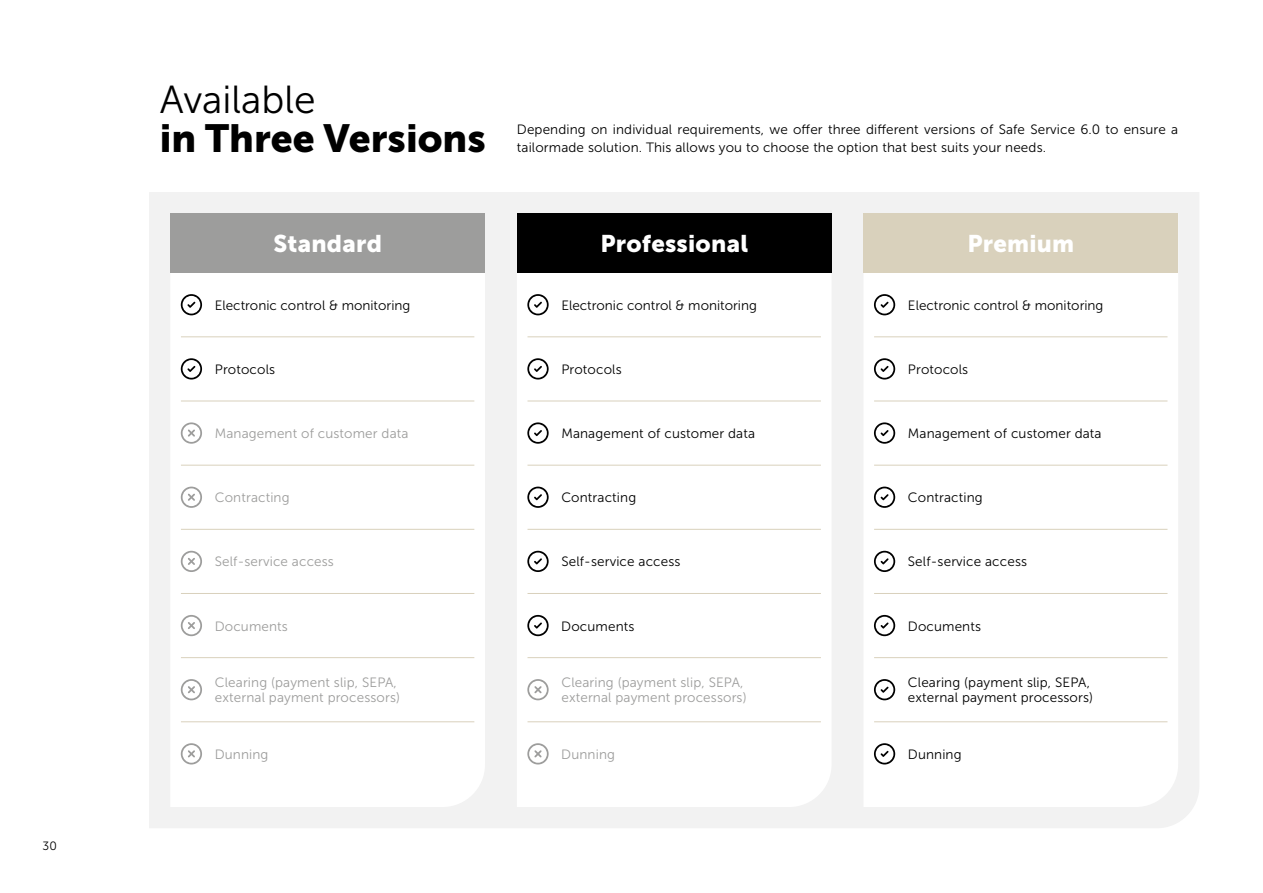
<style>
.page{position:relative;width:1263px;height:893px;background:#fff}
.page>*{position:absolute;margin:0;border:0;box-sizing:border-box;transform-origin:0 0}
.t1{font:39px "Museo Sans 900";color:#000}
.t2{font:39px "Museo Sans 300";color:#000}
.t3{font:24px "Museo Sans 900";letter-spacing:.01em;color:#fff}
.t4{font:13.5px/18px "Museo Sans 300";letter-spacing:.01em;color:#000}
.t5{font:13.5px/15px "Museo Sans 300";letter-spacing:.01em;color:#9d9d9c}
.t6{font:12px "Museo Sans 300";color:#000}
</style>
<div class="page">
<div style="left:149px;top:192px;width:1050px;height:636px;background:#f2f2f2"></div>
<svg style="left:170px;top:273px;width:315px;height:534px"></svg>
<svg style="left:517px;top:273px;width:314px;height:534px"></svg>
<svg style="left:863px;top:273px;width:315px;height:534px"></svg>
<div style="left:170px;top:213px;width:315px;height:60px;background:#9d9d9c"></div>
<div style="left:517px;top:213px;width:314px;height:60px;background:#000"></div>
<div style="left:863px;top:213px;width:315px;height:60px;background:#d9d1bc"></div>
<svg style="left:181px;top:294px;width:21px;height:21px"></svg>
<svg style="left:527px;top:294px;width:22px;height:21px"></svg>
<svg style="left:874px;top:294px;width:21px;height:21px"></svg>
<svg style="left:527px;top:358px;width:22px;height:22px"></svg>
<svg style="left:527px;top:422px;width:22px;height:22px"></svg>
<svg style="left:527px;top:487px;width:22px;height:21px"></svg>
<svg style="left:527px;top:551px;width:22px;height:21px"></svg>
<svg style="left:527px;top:615px;width:22px;height:21px"></svg>
<svg style="left:874px;top:358px;width:21px;height:22px"></svg>
<svg style="left:874px;top:422px;width:21px;height:22px"></svg>
<svg style="left:874px;top:487px;width:21px;height:21px"></svg>
<svg style="left:874px;top:551px;width:21px;height:21px"></svg>
<svg style="left:874px;top:615px;width:21px;height:21px"></svg>
<svg style="left:874px;top:679px;width:21px;height:21px"></svg>
<svg style="left:874px;top:743px;width:21px;height:21px"></svg>
<svg style="left:181px;top:422px;width:21px;height:22px"></svg>
<svg style="left:181px;top:487px;width:21px;height:21px"></svg>
<svg style="left:181px;top:551px;width:21px;height:21px"></svg>
<svg style="left:181px;top:615px;width:21px;height:21px"></svg>
<svg style="left:181px;top:679px;width:21px;height:21px"></svg>
<svg style="left:527px;top:679px;width:22px;height:21px"></svg>
<svg style="left:181px;top:743px;width:21px;height:21px"></svg>
<svg style="left:527px;top:743px;width:22px;height:21px"></svg>
<hr style="left:181px;top:337px;width:293px;height:1px;background:#d9d1bc">
<hr style="left:527px;top:337px;width:294px;height:1px;background:#d9d1bc">
<hr style="left:874px;top:337px;width:293px;height:1px;background:#d9d1bc">
<hr style="left:181px;top:401px;width:293px;height:1px;background:#d9d1bc">
<hr style="left:527px;top:401px;width:294px;height:1px;background:#d9d1bc">
<hr style="left:874px;top:401px;width:293px;height:1px;background:#d9d1bc">
<hr style="left:181px;top:465px;width:293px;height:1px;background:#d9d1bc">
<hr style="left:527px;top:465px;width:294px;height:1px;background:#d9d1bc">
<hr style="left:874px;top:465px;width:293px;height:1px;background:#d9d1bc">
<hr style="left:181px;top:529px;width:293px;height:1px;background:#d9d1bc">
<hr style="left:527px;top:529px;width:294px;height:1px;background:#d9d1bc">
<hr style="left:874px;top:529px;width:293px;height:1px;background:#d9d1bc">
<hr style="left:181px;top:593px;width:293px;height:1px;background:#d9d1bc">
<hr style="left:527px;top:593px;width:294px;height:1px;background:#d9d1bc">
<hr style="left:874px;top:593px;width:293px;height:1px;background:#d9d1bc">
<hr style="left:181px;top:657px;width:293px;height:1px;background:#d9d1bc">
<hr style="left:527px;top:657px;width:294px;height:1px;background:#d9d1bc">
<hr style="left:874px;top:657px;width:293px;height:1px;background:#d9d1bc">
<hr style="left:181px;top:721px;width:293px;height:1px;background:#d9d1bc">
<hr style="left:527px;top:721px;width:294px;height:1px;background:#d9d1bc">
<hr style="left:874px;top:721px;width:293px;height:1px;background:#d9d1bc">
<svg style="left:181px;top:358px;width:21px;height:22px"></svg>
<p class="t6" style="left:43px;top:840px;width:16px">30</p>
<h1 class="t2" style="left:160px;top:79px;width:157px">Available</h1>
<h1 class="t1" style="left:160px;top:117px;width:328px">in Three Versions</h1>
<p class="t4" style="left:517px;top:121px;width:663px">Depending on individual requirements, we offer three different versions of Safe Service 6.0 to ensure a tailormade solution. This allows you to choose the option that best suits your needs.</p>
<h2 class="t3" style="left:273px;top:230px;width:110px">Standard</h2>
<h2 class="t3" style="left:600px;top:230px;width:149px">Professional</h2>
<h2 class="t3" style="left:967px;top:230px;width:108px">Premium</h2>
<p class="t4" style="left:215px;top:296px;width:197px">Electronic control &amp; monitoring</p>
<p class="t4" style="left:561px;top:296px;width:197px">Electronic control &amp; monitoring</p>
<p class="t4" style="left:908px;top:296px;width:197px">Electronic control &amp; monitoring</p>
<p class="t4" style="left:215px;top:360px;width:62px">Protocols</p>
<p class="t4" style="left:561px;top:360px;width:62px">Protocols</p>
<p class="t4" style="left:908px;top:360px;width:62px">Protocols</p>
<p class="t5" style="left:215px;top:426px;width:195px">Management of customer data</p>
<p class="t4" style="left:561px;top:425px;width:195px">Management of customer data</p>
<p class="t4" style="left:908px;top:425px;width:195px">Management of customer data</p>
<p class="t5" style="left:215px;top:490px;width:76px">Contracting</p>
<p class="t4" style="left:561px;top:489px;width:76px">Contracting</p>
<p class="t4" style="left:908px;top:489px;width:76px">Contracting</p>
<p class="t5" style="left:215px;top:554px;width:121px">Self-service access</p>
<p class="t4" style="left:561px;top:553px;width:121px">Self-service access</p>
<p class="t4" style="left:908px;top:553px;width:121px">Self-service access</p>
<p class="t5" style="left:215px;top:619px;width:75px">Documents</p>
<p class="t4" style="left:561px;top:617px;width:75px">Documents</p>
<p class="t4" style="left:908px;top:617px;width:75px">Documents</p>
<p class="t5" style="left:215px;top:675px;width:187px">Clearing (payment slip, SEPA, external payment processors)</p>
<p class="t5" style="left:561px;top:675px;width:187px">Clearing (payment slip, SEPA, external payment processors)</p>
<p class="t4" style="left:908px;top:675px;width:187px;line-height:15px">Clearing (payment slip, SEPA, external payment processors)</p>
<p class="t5" style="left:215px;top:747px;width:55px">Dunning</p>
<p class="t5" style="left:561px;top:747px;width:55px">Dunning</p>
<p class="t4" style="left:908px;top:745px;width:55px">Dunning</p>
</div>
